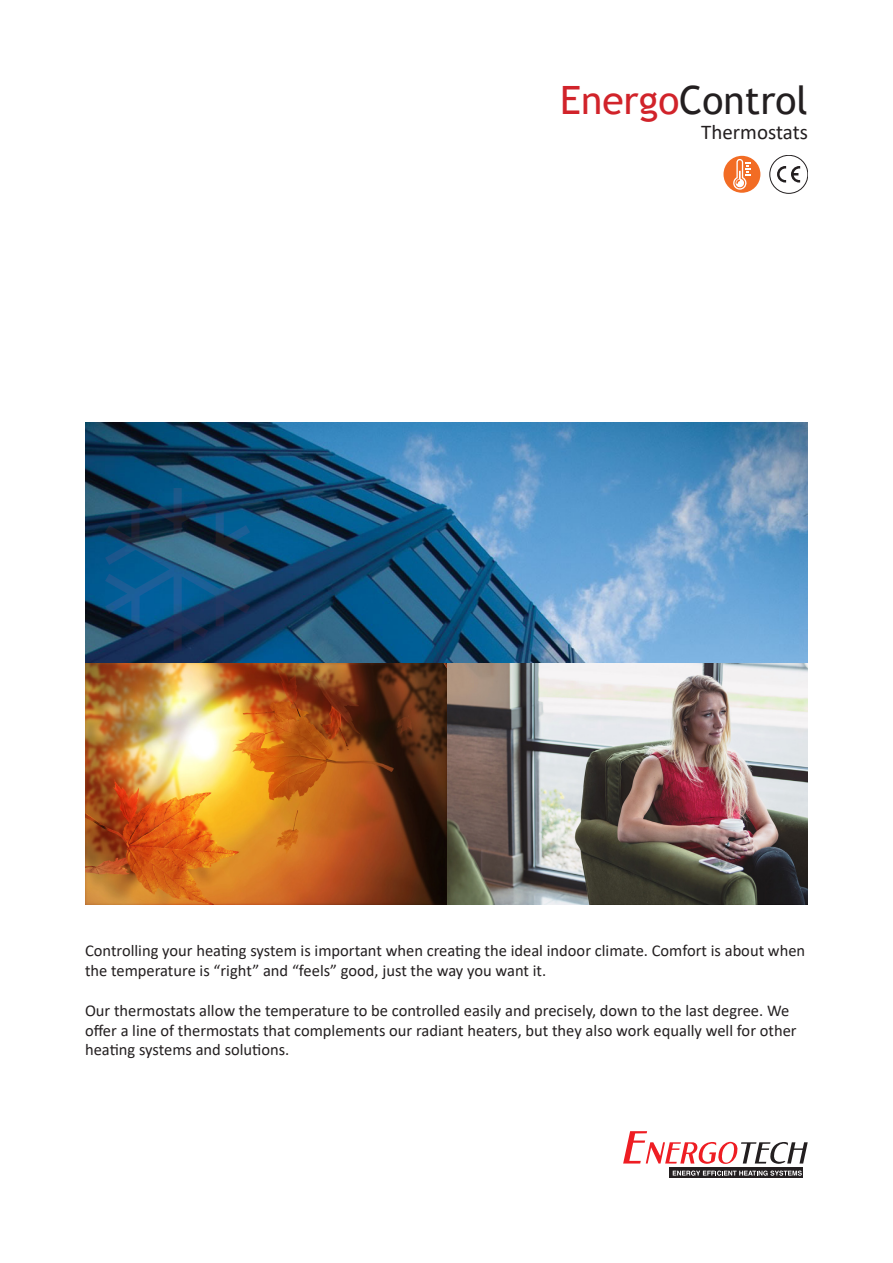
<style>
.page{position:relative;width:893px;height:1263px;background:#fff}
.page>*{position:absolute;margin:0;border:0;box-sizing:border-box;transform-origin:0 0}
.t1{font:39px "Trebuchet MS";color:#231f20}
.t2{font:21px "Calibri";color:#231f20}
.t3{font:16.5px/19.8px "Calibri";color:#231f20}
.s1{color:#d1232a}
</style>
<div class="page">
<div style="left:669px;top:1167px;width:134px;height:11px;background:#231f20"></div>
<svg style="left:623px;top:1131px;width:185px;height:33px"></svg>
<svg style="left:673px;top:1170px;width:129px;height:6px"></svg>
<img style="left:85px;top:422px;width:723px;height:241px">
<img style="left:85px;top:663px;width:723px;height:242px">
<div style="left:770px;top:155px;width:38px;height:38px;border:1px solid #231f20;border-radius:50%"></div>
<svg style="left:777px;top:166px;width:23px;height:17px"></svg>
<div style="left:723px;top:156px;width:37px;height:37px;background:#f26c24;border-radius:50%"></div>
<svg style="left:733px;top:159px;width:18px;height:31px"></svg>
<svg style="left:105px;top:485px;width:145px;height:166px;background:#12486e"></svg>
<svg style="left:647px;top:422px;width:160px;height:159px;background:#6296c2"></svg>
<p class="t1" style="left:560px;top:75px;width:249px"><span class="s1">Energo</span>Control</p>
<p class="t2" style="left:701px;top:117px;width:108px">Thermostats</p>
<p class="t3" style="left:85px;top:941px;width:722px">Controlling your heating system is important when creating the ideal indoor climate. Comfort is about when the temperature is “right” and “feels” good, just the way you want it.</p>
<p class="t3" style="left:85px;top:1000px;width:713px">Our thermostats allow the temperature to be controlled easily and precisely, down to the last degree. We offer a line of thermostats that complements our radiant heaters, but they also work equally well for other heating systems and solutions.</p>
</div>
